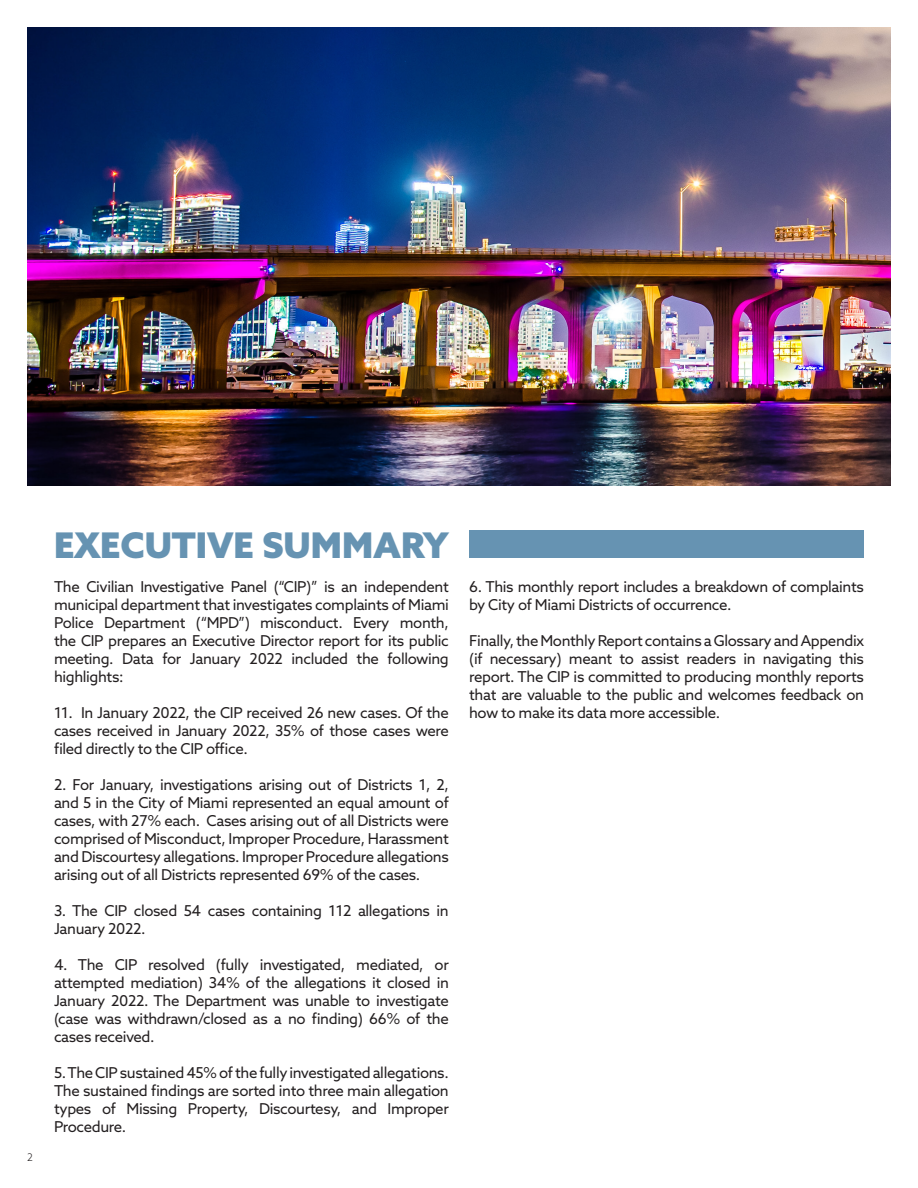
<style>
.page{position:relative;width:918px;height:1188px;background:#fff}
.page>*{position:absolute;margin:0;border:0;box-sizing:border-box;transform-origin:0 0}
.t1{font:900 35.4px "Azo Sans";color:#6693b2}
.t2{font:15px/18px "Azo Sans";letter-spacing:-.025em;color:#231f20;text-align:justify}
.t3{font:300 10.5px "Azo Sans";color:#231f20}
</style>
<div class="page">
<img style="left:27px;top:27px;width:864px;height:459px">
<div style="left:469px;top:530px;width:395px;height:28px;background:#6693b2"></div>
<p class="t3" style="left:27px;top:1150px;width:7px">2</p>
<p class="t1" style="left:54px;top:521px;width:396px">EXECUTIVE SUMMARY</p>
<p class="t2" style="left:54px;top:578px;width:396px">The Civilian Investigative Panel (“CIP)” is an independent municipal department that investigates complaints of Miami Police Department (“MPD”) misconduct. Every month, the CIP prepares an Executive Director report for its public meeting. Data for January 2022 included the following highlights:</p>
<p class="t2" style="left:54px;top:704px;width:396px">11. In January 2022, the CIP received 26 new cases. Of the cases received in January 2022, 35% of those cases were filed directly to the CIP office.</p>
<p class="t2" style="left:54px;top:776px;width:396px">2. For January, investigations arising out of Districts 1, 2, and 5 in the City of Miami represented an equal amount of cases, with 27% each. Cases arising out of all Districts were comprised of Misconduct, Improper Procedure, Harassment and Discourtesy allegations. Improper Procedure allegations arising out of all Districts represented 69% of the cases.</p>
<p class="t2" style="left:54px;top:902px;width:396px">3. The CIP closed 54 cases containing 112 allegations in<br>January 2022.</p>
<p class="t2" style="left:54px;top:956px;width:396px">4. The CIP resolved (fully investigated, mediated, or attempted mediation) 34% of the allegations it closed in January 2022. The Department was unable to investigate (case was withdrawn/closed as a no finding) 66% of the cases received.</p>
<p class="t2" style="left:54px;top:1064px;width:396px">5. The CIP sustained 45% of the fully investigated allegations.<br>The sustained findings are sorted into three main allegation types of Missing Property, Discourtesy, and Improper Procedure.</p>
<p class="t2" style="left:469px;top:578px;width:396px">6. This monthly report includes a breakdown of complaints by City of Miami Districts of occurrence.</p>
<p class="t2" style="left:469px;top:632px;width:396px">Finally, the Monthly Report contains a Glossary and Appendix (if necessary) meant to assist readers in navigating this report. The CIP is committed to producing monthly reports that are valuable to the public and welcomes feedback on how to make its data more accessible.</p>
</div>
